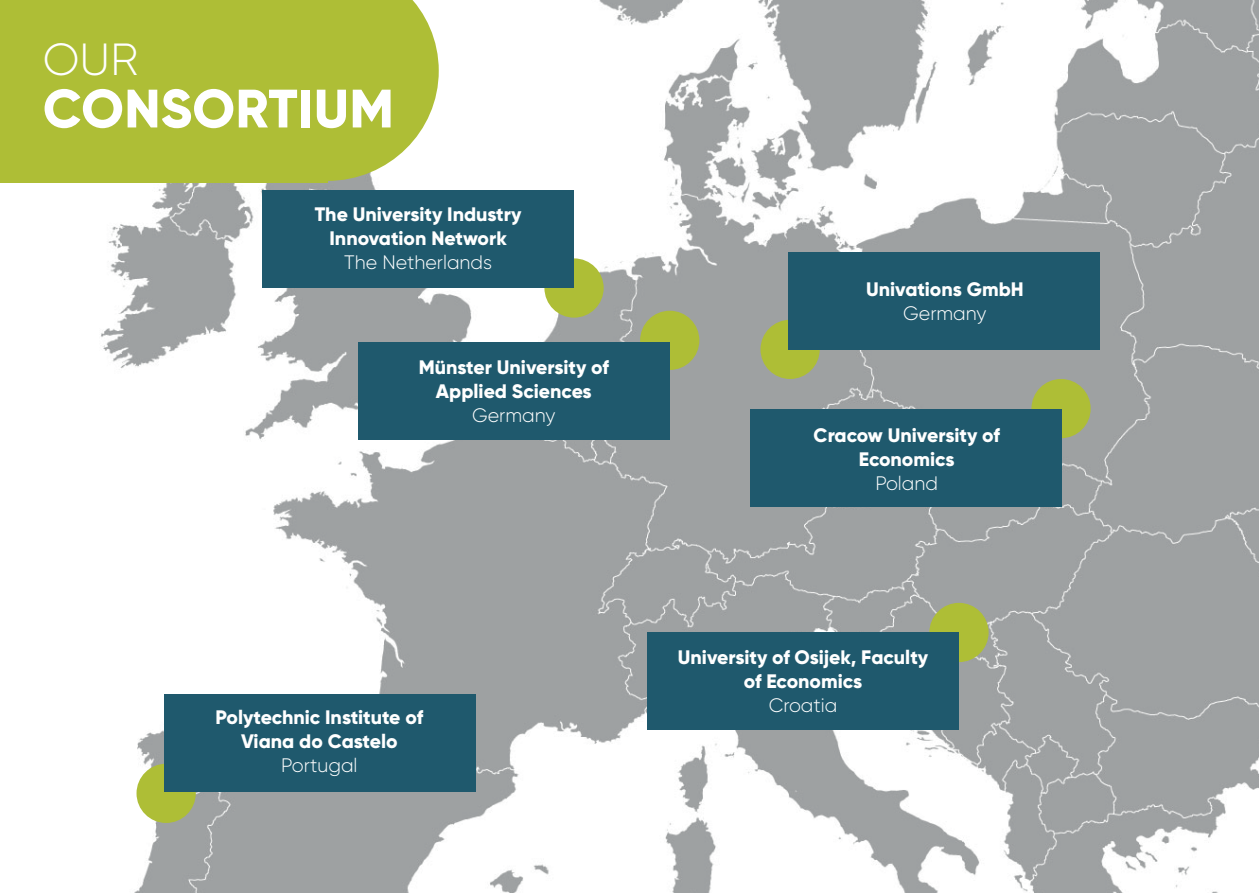
<style>
.page{position:relative;width:1259px;height:893px;background:#fff}
.page>*{position:absolute;margin:0;border:0;box-sizing:border-box;transform-origin:0 0}
.t1{font:800 54px "Gilroy";letter-spacing:.01em;color:#fff}
.t2{font:300 45px "Gilroy";color:#fff}
.t3{font:800 19.5px/24px "Gilroy";color:#fff;text-align:center}
.t4{font:300 19.5px "Gilroy";color:#fff}
</style>
<div class="page">
<img style="left:0;top:0;width:1259px;height:893px">
<div style="left:0;top:0;width:327px;height:182px;background:#aebe36"></div>
<svg style="left:327px;top:0;width:112px;height:181px"></svg>
<div style="left:136px;top:764px;width:60px;height:59px;background:#aebe36;border-radius:50%"></div>
<div style="left:640px;top:311px;width:59px;height:59px;background:#aebe36;border-radius:50%"></div>
<div style="left:760px;top:320px;width:59px;height:59px;background:#aebe36;border-radius:50%"></div>
<div style="left:929px;top:603px;width:59px;height:59px;background:#aebe36;border-radius:50%"></div>
<div style="left:358px;top:342px;width:312px;height:98px;background:#1f596d"></div>
<div style="left:1031px;top:379px;width:59px;height:59px;background:#aebe36;border-radius:50%"></div>
<div style="left:165px;top:694px;width:311px;height:98px;background:#1f596d"></div>
<div style="left:647px;top:632px;width:312px;height:98px;background:#1f596d"></div>
<div style="left:750px;top:409px;width:312px;height:97px;background:#1f596d"></div>
<div style="left:788px;top:252px;width:312px;height:98px;background:#1f596d"></div>
<div style="left:544px;top:258px;width:59px;height:60px;background:#aebe36;border-radius:50%"></div>
<div style="left:262px;top:190px;width:312px;height:98px;background:#1f596d"></div>
<h2 class="t2" style="left:43px;top:32px;width:96px">OUR</h2>
<h1 class="t1" style="left:43px;top:75px;width:352px">CONSORTIUM</h1>
<p class="t3" style="left:315px;top:202px;width:208px">The University Industry<br>Innovation Network</p>
<p class="t4" style="left:344px;top:250px;width:149px">The Netherlands</p>
<p class="t3" style="left:419px;top:355px;width:192px">Münster University of<br>Applied Sciences</p>
<p class="t4" style="left:472px;top:403px;width:85px">Germany</p>
<p class="t3" style="left:216px;top:705px;width:209px">Polytechnic Institute of<br>Viana do Castelo</p>
<p class="t4" style="left:281px;top:753px;width:78px">Portugal</p>
<p class="t3" style="left:866px;top:277px;width:159px">Univations GmbH</p>
<p class="t4" style="left:903px;top:301px;width:85px">Germany</p>
<p class="t3" style="left:813px;top:423px;width:188px">Cracow University of<br>Economics</p>
<p class="t4" style="left:875px;top:471px;width:64px">Poland</p>
<p class="t3" style="left:678px;top:645px;width:252px">University of Osijek, Faculty of Economics</p>
<p class="t4" style="left:768px;top:693px;width:70px">Croatia</p>
</div>
